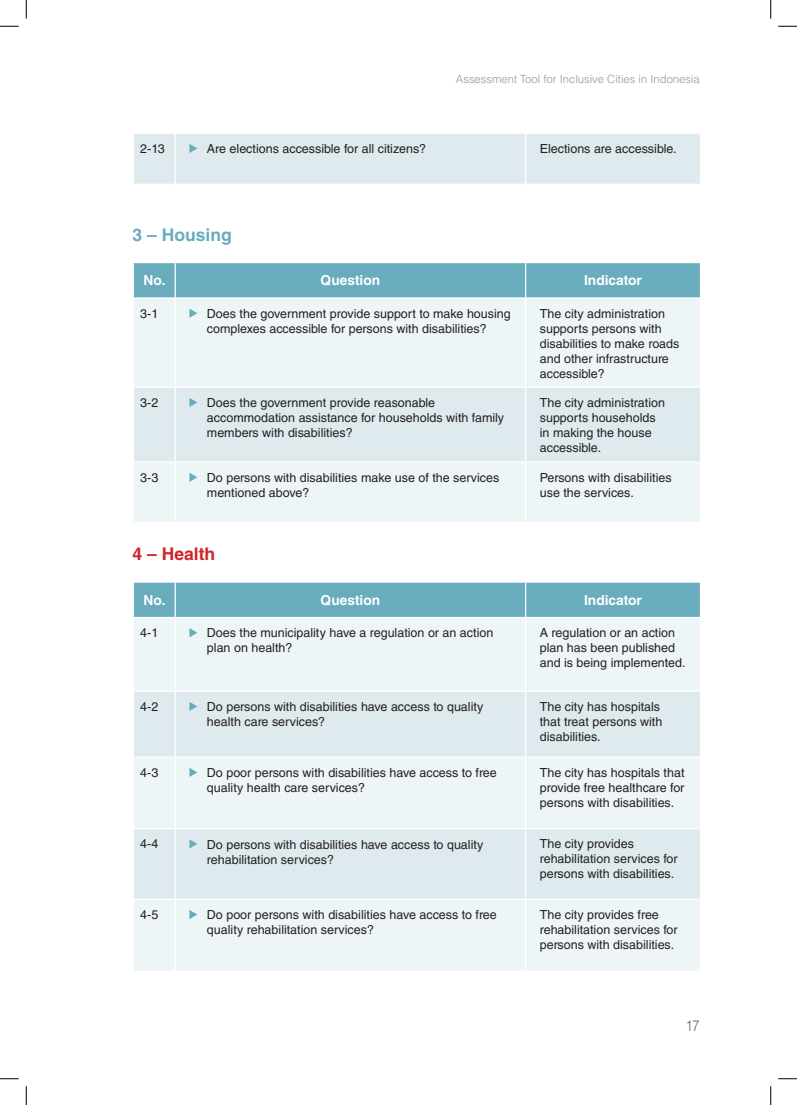
<style>
.page{position:relative;width:797px;height:1105px;background:#fff}
.page>*{position:absolute;margin:0;border:0;box-sizing:border-box;transform-origin:0 0}
.t1{font:700 17.5px "Helvetica LT Std";color:#68acbe}
.t2{font:700 17.5px "Helvetica LT Std";color:#d1232a}
.t3{font:300 15px "Helvetica LT Std";color:#636366;scale:.9 1}
.t4{font:700 13.75px "Helvetica LT Std";color:#fff}
.t5{font:12.5px/15px "Helvetica LT Std";color:#231f20}
.t6{font:300 11.25px "Helvetica LT Std";color:#939598}
</style>
<div class="page">
<div style="left:134px;top:263px;width:566px;height:34px;background:#68acbe"></div>
<div style="left:134px;top:299px;width:566px;height:223px;background:#edf5f7"></div>
<div style="left:134px;top:388px;width:566px;height:73px;background:#deeaee"></div>
<hr style="left:175px;top:263px;width:1px;height:34px;background:#fff">
<hr style="left:525px;top:263px;width:1px;height:34px;background:#fff">
<hr style="left:175px;top:299px;width:1px;height:88px;background:#fff">
<hr style="left:525px;top:299px;width:1px;height:88px;background:#fff">
<hr style="left:133px;top:387px;width:42px;height:1px;background:#fff">
<hr style="left:175px;top:387px;width:350px;height:1px;background:#fff">
<hr style="left:175px;top:388px;width:1px;height:73px;background:#fff">
<hr style="left:525px;top:387px;width:176px;height:1px;background:#fff">
<hr style="left:525px;top:388px;width:1px;height:73px;background:#fff">
<hr style="left:133px;top:461px;width:42px;height:2px;background:#fff">
<hr style="left:175px;top:461px;width:350px;height:2px;background:#fff">
<hr style="left:175px;top:463px;width:1px;height:59px;background:#fff">
<hr style="left:525px;top:461px;width:176px;height:2px;background:#fff">
<hr style="left:525px;top:463px;width:1px;height:59px;background:#fff">
<svg style="left:189px;top:309px;width:8px;height:9px"></svg>
<svg style="left:189px;top:398px;width:8px;height:9px"></svg>
<svg style="left:189px;top:473px;width:8px;height:9px"></svg>
<div style="left:134px;top:583px;width:566px;height:34px;background:#68acbe"></div>
<div style="left:134px;top:618px;width:566px;height:353px;background:#edf5f7"></div>
<svg style="left:134px;top:692px;width:566px;height:207px;background:#e3edf1"></svg>
<hr style="left:175px;top:583px;width:1px;height:34px;background:#fff">
<hr style="left:525px;top:583px;width:1px;height:34px;background:#fff">
<hr style="left:175px;top:618px;width:1px;height:72px;background:#fff">
<hr style="left:525px;top:618px;width:1px;height:72px;background:#fff">
<hr style="left:133px;top:690px;width:42px;height:2px;background:#fff">
<hr style="left:175px;top:690px;width:350px;height:2px;background:#fff">
<hr style="left:175px;top:692px;width:1px;height:64px;background:#fff">
<hr style="left:525px;top:690px;width:176px;height:2px;background:#fff">
<hr style="left:525px;top:692px;width:1px;height:64px;background:#fff">
<hr style="left:133px;top:756px;width:42px;height:2px;background:#fff">
<hr style="left:175px;top:756px;width:350px;height:2px;background:#fff">
<hr style="left:175px;top:758px;width:1px;height:70px;background:#fff">
<hr style="left:525px;top:756px;width:176px;height:2px;background:#fff">
<hr style="left:525px;top:758px;width:1px;height:70px;background:#fff">
<hr style="left:133px;top:828px;width:42px;height:1px;background:#fff">
<hr style="left:175px;top:828px;width:350px;height:1px;background:#fff">
<hr style="left:175px;top:829px;width:1px;height:70px;background:#fff">
<hr style="left:525px;top:828px;width:176px;height:1px;background:#fff">
<hr style="left:525px;top:829px;width:1px;height:70px;background:#fff">
<hr style="left:133px;top:899px;width:42px;height:1px;background:#fff">
<hr style="left:175px;top:899px;width:350px;height:1px;background:#fff">
<hr style="left:175px;top:900px;width:1px;height:71px;background:#fff">
<hr style="left:525px;top:899px;width:176px;height:1px;background:#fff">
<hr style="left:525px;top:900px;width:1px;height:71px;background:#fff">
<svg style="left:189px;top:628px;width:8px;height:9px"></svg>
<svg style="left:189px;top:702px;width:8px;height:9px"></svg>
<svg style="left:189px;top:768px;width:8px;height:9px"></svg>
<svg style="left:189px;top:839px;width:8px;height:9px"></svg>
<svg style="left:189px;top:910px;width:8px;height:9px"></svg>
<div style="left:134px;top:134px;width:566px;height:50px;background:#deeaee"></div>
<svg style="left:0;top:25px;width:19px;height:2px"></svg>
<svg style="left:778px;top:25px;width:19px;height:2px"></svg>
<svg style="left:0;top:1078px;width:19px;height:1px"></svg>
<svg style="left:778px;top:1078px;width:19px;height:1px"></svg>
<svg style="left:25px;top:0;width:2px;height:19px"></svg>
<svg style="left:25px;top:1086px;width:2px;height:19px"></svg>
<svg style="left:770px;top:0;width:1px;height:19px"></svg>
<svg style="left:770px;top:1086px;width:1px;height:19px"></svg>
<p class="t6" style="left:456px;top:72px;width:245px">Assessment Tool for Inclusive Cities in Indonesia</p>
<p class="t5" style="left:140px;top:141px;width:26px">2-13</p>
<p class="t5" style="left:207px;top:141px;width:221px">Are elections accessible for all citizens?</p>
<p class="t5" style="left:540px;top:141px;width:138px">Elections are accessible.</p>
<h1 class="t1" style="left:133px;top:224px;width:101px">3 – Housing</h1>
<p class="t4" style="left:143px;top:272px;width:24px">No.</p>
<p class="t4" style="left:320px;top:272px;width:61px">Question</p>
<p class="t4" style="left:584px;top:272px;width:59px">Indicator</p>
<p class="t5" style="left:140px;top:306px;width:20px">3-1</p>
<p class="t5" style="left:207px;top:306px;width:305px">Does the government provide support to make housing complexes accessible for persons with disabilities?</p>
<p class="t5" style="left:540px;top:306px;width:141px">The city administration supports persons with disabilities to make roads and other infrastructure accessible?</p>
<p class="t5" style="left:140px;top:395px;width:20px">3-2</p>
<p class="t5" style="left:207px;top:395px;width:298px">Does the government provide reasonable accommodation assistance for households with family members with disabilities?</p>
<p class="t5" style="left:540px;top:395px;width:127px">The city administration supports households in making the house accessible.</p>
<p class="t5" style="left:140px;top:470px;width:20px">3-3</p>
<p class="t5" style="left:207px;top:470px;width:294px">Do persons with disabilities make use of the services mentioned above?</p>
<p class="t5" style="left:540px;top:470px;width:133px">Persons with disabilities use the services.</p>
<h1 class="t2" style="left:133px;top:543px;width:84px">4 – Health</h1>
<p class="t4" style="left:143px;top:591px;width:24px">No.</p>
<p class="t4" style="left:320px;top:591px;width:61px">Question</p>
<p class="t4" style="left:584px;top:591px;width:59px">Indicator</p>
<p class="t5" style="left:140px;top:625px;width:20px">4-1</p>
<p class="t5" style="left:207px;top:625px;width:288px">Does the municipality have a regulation or an action plan on health?</p>
<p class="t5" style="left:540px;top:625px;width:147px">A regulation or an action plan has been published and is being implemented.</p>
<p class="t5" style="left:140px;top:699px;width:20px">4-2</p>
<p class="t5" style="left:207px;top:699px;width:278px">Do persons with disabilities have access to quality health care services?</p>
<p class="t5" style="left:540px;top:699px;width:124px">The city has hospitals that treat persons with disabilities.</p>
<p class="t5" style="left:140px;top:765px;width:20px">4-3</p>
<p class="t5" style="left:207px;top:765px;width:291px">Do poor persons with disabilities have access to free quality health care services?</p>
<p class="t5" style="left:540px;top:765px;width:146px;text-align:justify">The city has hospitals that provide free healthcare for persons with disabilities.</p>
<p class="t5" style="left:140px;top:836px;width:20px">4-4</p>
<p class="t5" style="left:207px;top:836px;width:278px">Do persons with disabilities have access to quality rehabilitation services?</p>
<p class="t5" style="left:540px;top:836px;width:139px">The city provides rehabilitation services for persons with disabilities.</p>
<p class="t5" style="left:140px;top:907px;width:20px">4-5</p>
<p class="t5" style="left:207px;top:907px;width:291px">Do poor persons with disabilities have access to free quality rehabilitation services?</p>
<p class="t5" style="left:540px;top:907px;width:139px">The city provides free rehabilitation services for persons with disabilities.</p>
<p class="t3" style="left:685px;top:1016px;width:17px">17</p>
</div>
